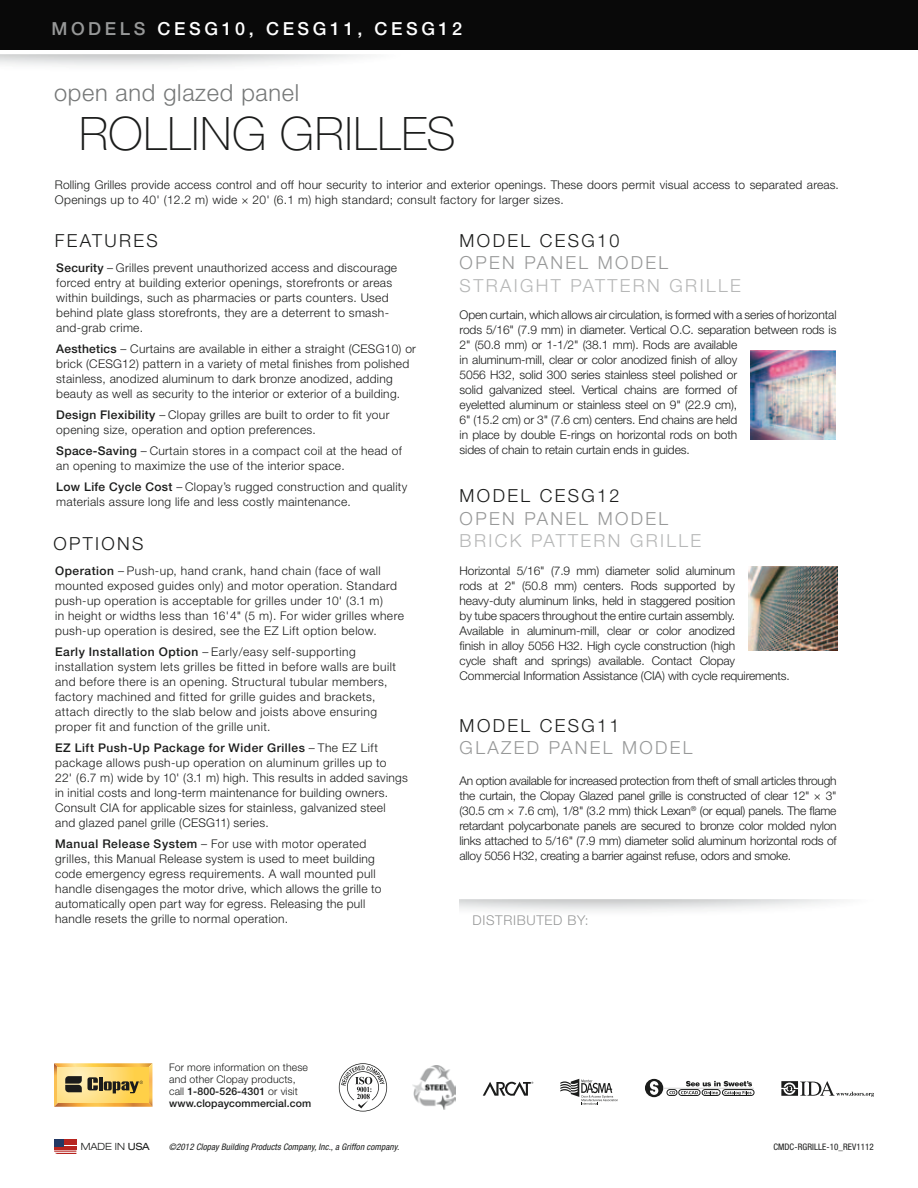
<style>
.page{position:relative;width:918px;height:1188px;background:#fff}
.page>*{position:absolute;margin:0;border:0;box-sizing:border-box;transform-origin:0 0}
.t1{font:100 46.2px "Helvetica Neue";letter-spacing:.015em;color:#1b1c1b}
.t2{font:300 23.55px "Helvetica Neue";letter-spacing:.03em;color:#767878}
.t3{font:300 18px "Helvetica Neue";letter-spacing:.13em;color:#1b1c1b}
.t4{font:300 18px "Helvetica Neue";letter-spacing:.13em;color:#979898}
.t5{font:300 18px "Helvetica Neue";letter-spacing:.13em;color:#b6b7b7}
.t6{font:500 18px "Helvetica Neue";letter-spacing:.2em;color:#fff}
.t7{font:300 13.5px "Helvetica Neue";letter-spacing:.05em;color:#979898}
.t8{font:300 12px/15px "Helvetica Neue";letter-spacing:.025em;color:#1b1c1b}
.t9{font:300 12px/15px "Helvetica Neue";letter-spacing:-.01em;color:#1b1c1b}
.t10{font:300 10.5px/12px "Helvetica Neue";letter-spacing:.01em;color:#1b1c1b}
.t11{font:300 expanded 9.9px "Helvetica Neue";color:#1b1c1b}
.t12{font:italic condensed 9px "Helvetica Neue";letter-spacing:.01em;color:#1b1c1b}
.t13{font:condensed 9px "Helvetica Neue";letter-spacing:.01em;color:#1b1c1b}
.s1{color:#979898}
.s2{font-weight:500}
.s3{font-weight:400}
</style>
<div class="page">
<div style="left:0;top:0;width:918px;height:53px;background:#090909"></div>
<hr style="left:0;top:51px;width:918px;height:3px;background:#fff">
<img style="left:749px;top:567px;width:89px;height:83px">
<img style="left:751px;top:351px;width:85px;height:89px">
<svg style="left:483px;top:1082px;width:50px;height:14px"></svg>
<svg style="left:560px;top:1079px;width:58px;height:26px"></svg>
<svg style="left:781px;top:1081px;width:93px;height:16px"></svg>
<svg style="left:645px;top:1079px;width:110px;height:18px"></svg>
<img style="left:412px;top:1065px;width:44px;height:45px">
<svg style="left:339px;top:1063px;width:48px;height:49px"></svg>
<svg style="left:54px;top:1139px;width:23px;height:15px"></svg>
<div style="left:54px;top:1139px;width:9px;height:8px;background:#223864"></div>
<svg style="left:54px;top:1063px;width:98px;height:44px;background:#d9b762"></svg>
<h3 class="t6" style="left:51px;top:18px;width:412px"><span class="s1">MODELS</span> CESG10, CESG11, CESG12</h3>
<h2 class="t2" style="left:54px;top:79px;width:247px">open and glazed panel</h2>
<h1 class="t1" style="left:79px;top:107px;width:378px">ROLLING GRILLES</h1>
<p class="t8" style="left:55px;top:177px;width:785px">Rolling Grilles provide access control and off hour security to interior and exterior openings. These doors permit visual access to separated areas.<br>Openings up to 40' (12.2 m) wide × 20' (6.1 m) high standard; consult factory for larger sizes.</p>
<h3 class="t3" style="left:55px;top:230px;width:105px">FEATURES</h3>
<p class="t8" style="left:56px;top:260px;width:342px"><span class="s2">Security</span> – Grilles prevent unauthorized access and discourage forced entry at building exterior openings, storefronts or areas within buildings, such as pharmacies or parts counters. Used behind plate glass storefronts, they are a deterrent to smash&shy;and-grab crime.</p>
<p class="t8" style="left:56px;top:341px;width:361px"><span class="s2">Aesthetics</span> – Curtains are available in either a straight (CESG10) or brick (CESG12) pattern in a variety of metal finishes from polished stainless, anodized aluminum to dark bronze anodized, adding beauty as well as security to the interior or exterior of a building.</p>
<p class="t8" style="left:56px;top:407px;width:335px"><span class="s2">Design Flexibility</span> – Clopay grilles are built to order to fit your opening size, operation and option preferences.</p>
<p class="t8" style="left:56px;top:443px;width:347px"><span class="s2">Space-Saving</span> – Curtain stores in a compact coil at the head of an opening to maximize the use of the interior space.</p>
<p class="t8" style="left:56px;top:479px;width:353px"><span class="s2">Low Life Cycle Cost</span> – Clopay’s rugged construction and quality materials assure long life and less costly maintenance.</p>
<h3 class="t3" style="left:53px;top:533px;width:92px">OPTIONS</h3>
<p class="t8" style="left:55px;top:563px;width:350px"><span class="s2">Operation</span> – Push-up, hand crank, hand chain (face of wall mounted exposed guides only) and motor operation. Standard push-up operation is acceptable for grilles under 10' (3.1 m)<br>in height or widths less than 16'4" (5 m). For wider grilles where push-up operation is desired, see the EZ Lift option below.</p>
<p class="t8" style="left:55px;top:644px;width:342px"><span class="s2">Early Installation Option</span> – Early/easy self-supporting installation system lets grilles be fitted in before walls are built and before there is an opening. Structural tubular members, factory machined and fitted for grille guides and brackets, attach directly to the slab below and joists above ensuring proper fit and function of the grille unit.</p>
<p class="t8" style="left:55px;top:740px;width:354px"><span class="s2">EZ Lift Push-Up Package for Wider Grilles</span> – The EZ Lift package allows push-up operation on aluminum grilles up to<br>22' (6.7 m) wide by 10' (3.1 m) high. This results in added savings in initial costs and long-term maintenance for building owners.<br>Consult CIA for applicable sizes for stainless, galvanized steel and glazed panel grille (CESG11) series.</p>
<p class="t8" style="left:55px;top:836px;width:328px"><span class="s2">Manual Release System</span> – For use with motor operated grilles, this Manual Release system is used to meet building code emergency egress requirements. A wall mounted pull handle disengages the motor drive, which allows the grille to automatically open part way for egress. Releasing the pull handle resets the grille to normal operation.</p>
<h3 class="t3" style="left:460px;top:230px;width:161px">MODEL CESG10</h3>
<h3 class="t4" style="left:460px;top:252px;width:210px">OPEN PANEL MODEL</h3>
<h3 class="t5" style="left:460px;top:275px;width:283px">STRAIGHT PATTERN GRILLE</h3>
<p class="t9" style="left:460px;top:307px;width:378px">Open curtain, which allows air circulation, is formed with a series of horizontal rods 5/16" (7.9 mm) in diameter. Vertical O.C. separation between rods is 2" (50.8 mm) or 1-1/2" (38.1 mm). Rods are available<br>in aluminum-mill, clear or color anodized finish of alloy<br>5056 H32, solid 300 series stainless steel polished or<br>solid galvanized steel. Vertical chains are formed of<br>eyeletted aluminum or stainless steel on 9" (22.9 cm),<br>6" (15.2 cm) or 3" (7.6 cm) centers. End chains are held<br>in place by double E-rings on horizontal rods on both<br>sides of chain to retain curtain ends in guides.</p>
<h3 class="t3" style="left:460px;top:485px;width:161px">MODEL CESG12</h3>
<h3 class="t4" style="left:460px;top:507px;width:210px">OPEN PANEL MODEL</h3>
<h3 class="t5" style="left:460px;top:530px;width:243px">BRICK PATTERN GRILLE</h3>
<p class="t9" style="left:460px;top:563px;width:332px">Horizontal 5/16" (7.9 mm) diameter solid aluminum<br>rods at 2" (50.8 mm) centers. Rods supported by heavy-duty aluminum links, held in staggered position<br>by tube spacers throughout the entire curtain assembly.<br>Available in aluminum-mill, clear or color anodized<br>finish in alloy 5056 H32. High cycle construction (high<br>cycle shaft and springs) available. Contact Clopay Commercial Information Assistance (CIA) with cycle requirements.</p>
<h3 class="t3" style="left:460px;top:715px;width:161px">MODEL CESG11</h3>
<h3 class="t4" style="left:460px;top:737px;width:234px">GLAZED PANEL MODEL</h3>
<p class="t8" style="left:460px;top:773px;width:378px;text-align:justify">An option available for increased protection from theft of small articles through the curtain, the Clopay Glazed panel grille is constructed of clear 12" × 3" (30.5 cm × 7.6 cm), 1/8" (3.2 mm) thick Lexan<sup>®</sup> (or equal) panels. The flame retardant polycarbonate panels are secured to bronze color molded nylon links attached to 5/16" (7.9 mm) diameter solid aluminum horizontal rods of alloy 5056 H32, creating a barrier against refuse, odors and smoke.</p>
<p class="t7" style="left:472px;top:912px;width:118px">DISTRIBUTED BY:</p>
<p class="t10" style="left:169px;top:1061px;width:144px">For more information on these and other Clopay products, call <span class="s2">1-800-526-4301</span> or visit <span class="s2">www.clopaycommercial.com</span></p>
<p class="t11" style="left:81px;top:1141px;width:71px">MADE IN <span class="s3">USA</span></p>
<p class="t12" style="left:169px;top:1142px;width:232px">©2012 Clopay Building Products Company, Inc., a Griffon company.</p>
<p class="t13" style="left:773px;top:1142px;width:102px">CMDC-RGRILLE-10_REV1112</p>
</div>
